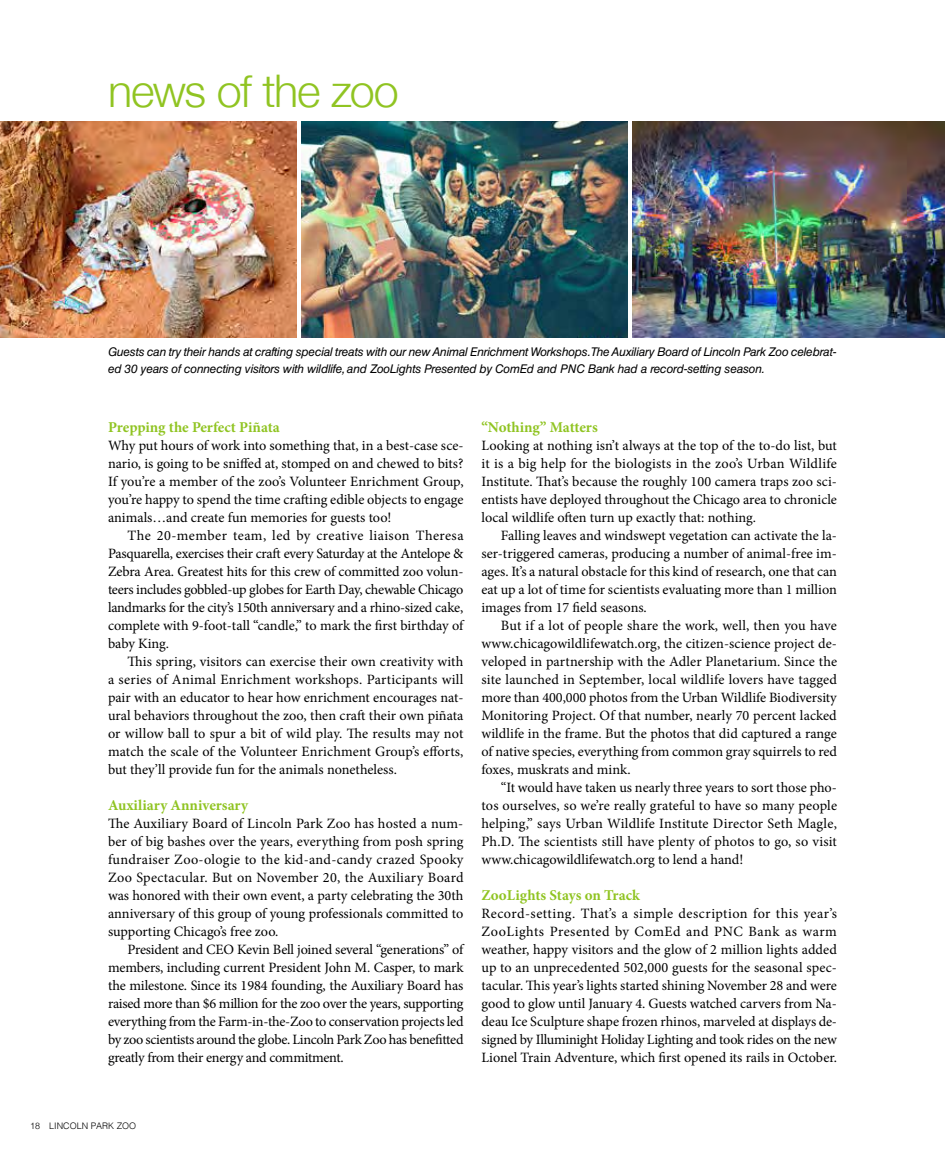
<style>
.page{position:relative;width:945px;height:1161px;background:#fff}
.page>*{position:absolute;margin:0;border:0;box-sizing:border-box;transform-origin:0 0}
.t1{font:300 45px "Helvetica Neue";letter-spacing:-.035em;color:#90c422}
.t2{font:700 15px "Minion Pro";color:#90c422}
.t3{font:14.25px/18px "Minion Pro";letter-spacing:-.005em;color:#000001;text-align:justify}
.t4{font:italic 12px/16.5px "Helvetica LT Std";letter-spacing:-.02em;color:#000001}
.t5{font:300 9px "Helvetica";color:#000001}
</style>
<div class="page">
<img style="left:632px;top:122px;width:313px;height:215px">
<img style="left:302px;top:122px;width:325px;height:216px">
<img style="left:0;top:122px;width:297px;height:216px">
<h1 class="t1" style="left:108px;top:55px;width:292px">news of the zoo</h1>
<p class="t4" style="left:108px;top:344px;width:730px">Guests can try their hands at crafting special treats with our new Animal Enrichment Workshops.The Auxiliary Board of Lincoln Park Zoo celebrat&shy;ed 30 years of connecting visitors with wildlife, and ZooLights Presented by ComEd and PNC Bank had a record-setting season.</p>
<p class="t2" style="left:108px;top:417px;width:173px">Prepping the Perfect Piñata</p>
<p class="t3" style="left:108px;top:437px;width:357px">Why put hours of work into something that, in a best-case sce&shy;nario, is going to be sniffed at, stomped on and chewed to bits?<br>If you’re a member of the zoo’s Volunteer Enrichment Group, you’re happy to spend the time crafting edible objects to engage animals…and create fun memories for guests too!</p>
<p class="t3" style="left:108px;top:527px;width:357px;text-indent:19px">The 20-member team, led by creative liaison Theresa Pasquarella, exercises their craft every Saturday at the Antelope &amp; Zebra Area. Greatest hits for this crew of committed zoo volun&shy;teers includes gobbled-up globes for Earth Day, chewable Chicago landmarks for the city’s 150th anniversary and a rhino-sized cake, complete with 9-foot-tall “candle,” to mark the first birthday of baby King.</p>
<p class="t3" style="left:108px;top:652px;width:357px;text-indent:19px">This spring, visitors can exercise their own creativity with a series of Animal Enrichment workshops. Participants will pair with an educator to hear how enrichment encourages nat&shy;ural behaviors throughout the zoo, then craft their own piñata or willow ball to spur a bit of wild play. The results may not match the scale of the Volunteer Enrichment Group’s efforts, but they’ll provide fun for the animals nonetheless.</p>
<p class="t2" style="left:108px;top:795px;width:142px">Auxiliary Anniversary</p>
<p class="t3" style="left:108px;top:815px;width:357px">The Auxiliary Board of Lincoln Park Zoo has hosted a num&shy;ber of big bashes over the years, everything from posh spring fundraiser Zoo-ologie to the kid-and-candy crazed Spooky Zoo Spectacular. But on November 20, the Auxiliary Board was honored with their own event, a party celebrating the 30th anniversary of this group of young professionals committed to supporting Chicago’s free zoo.</p>
<p class="t3" style="left:108px;top:941px;width:357px;text-indent:19px">President and CEO Kevin Bell joined several “generations” of members, including current President John M. Casper, to mark the milestone. Since its 1984 founding, the Auxiliary Board has raised more than $6 million for the zoo over the years, supporting everything from the Farm-in-the-Zoo to conservation projects led by zoo scientists around the globe. Lincoln Park Zoo has benefitted greatly from their energy and commitment.</p>
<p class="t2" style="left:482px;top:417px;width:118px">“Nothing” Matters</p>
<p class="t3" style="left:482px;top:437px;width:357px">Looking at nothing isn’t always at the top of the to-do list, but it is a big help for the biologists in the zoo’s Urban Wildlife Institute. That’s because the roughly 100 camera traps zoo sci&shy;entists have deployed throughout the Chicago area to chronicle local wildlife often turn up exactly that: nothing.</p>
<p class="t3" style="left:482px;top:527px;width:357px;text-indent:19px">Falling leaves and windswept vegetation can activate the la&shy;ser-triggered cameras, producing a number of animal-free im&shy;ages. It’s a natural obstacle for this kind of research, one that can eat up a lot of time for scientists evaluating more than 1 million images from 17 field seasons.</p>
<p class="t3" style="left:482px;top:616px;width:357px;text-indent:19px">But if a lot of people share the work, well, then you have www.chicagowildlifewatch.org, the citizen-science project de&shy;veloped in partnership with the Adler Planetarium. Since the site launched in September, local wildlife lovers have tagged more than 400,000 photos from the Urban Wildlife Biodiversity Monitoring Project. Of that number, nearly 70 percent lacked wildlife in the frame. But the photos that did captured a range of native species, everything from common gray squirrels to red foxes, muskrats and mink.</p>
<p class="t3" style="left:482px;top:778px;width:357px;text-indent:19px">“It would have taken us nearly three years to sort those pho&shy;tos ourselves, so we’re really grateful to have so many people helping,” says Urban Wildlife Institute Director Seth Magle, Ph.D. The scientists still have plenty of photos to go, so visit www.chicagowildlifewatch.org to lend a hand!</p>
<p class="t2" style="left:482px;top:885px;width:160px">ZooLights Stays on Track</p>
<p class="t3" style="left:482px;top:905px;width:357px">Record-setting. That’s a simple description for this year’s ZooLights Presented by ComEd and PNC Bank as warm weather, happy visitors and the glow of 2 million lights added up to an unprecedented 502,000 guests for the seasonal spec&shy;tacular. This year’s lights started shining November 28 and were good to glow until January 4. Guests watched carvers from Na&shy;deau Ice Sculpture shape frozen rhinos, marveled at displays de&shy;signed by Illuminight Holiday Lighting and took rides on the new Lionel Train Adventure, which first opened its rails in October.</p>
<p class="t5" style="left:30px;top:1119px;width:108px">18 LINCOLN PARK ZOO</p>
</div>
